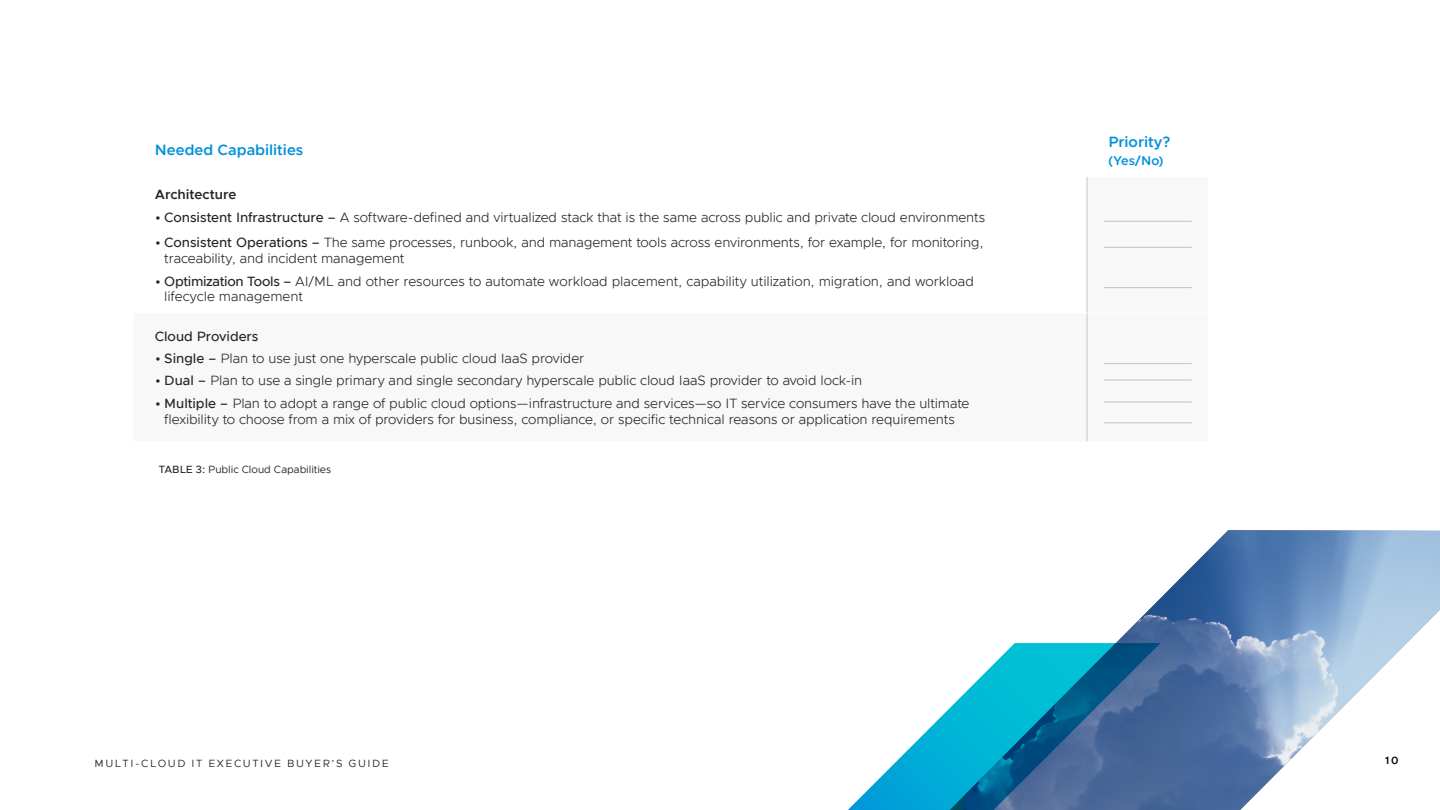
<style>
.page{position:relative;width:1440px;height:810px;background:#fff}
.page>*{position:absolute;margin:0;border:0;box-sizing:border-box;transform-origin:0 0}
.t1{font:600 15px "Metropolis";color:#0091da}
.t2{font:300 13.5px/16.5px "Metropolis";letter-spacing:-.005em;color:#262626}
.t3{font:500 13.5px "Metropolis";letter-spacing:-.005em;color:#262626}
.t4{font:600 13.5px "Metropolis";letter-spacing:-.005em;color:#262626}
.t5{font:600 12.75px "Metropolis";color:#0091da}
.t6{font:10.5px "Metropolis";letter-spacing:.15em;color:#262626}
.t7{font:10.5px "Metropolis";letter-spacing:-.005em;color:#262626}
.t8{font:600 10.5px "Metropolis";color:#000}
.s1{font-weight:500}
</style>
<div class="page">
<img style="left:1116px;top:530px;width:324px;height:280px">
<svg style="left:848px;top:643px;width:313px;height:167px"></svg>
<hr style="left:1087px;top:177px;width:1px;height:136px;background:#c6c6c7">
<hr style="left:1087px;top:313px;width:1px;height:128px;background:#c6c6c7">
<hr style="left:1104px;top:221px;width:88px;height:1px;background:#c6c6c7">
<hr style="left:1104px;top:380px;width:88px;height:1px;background:#c6c6c7">
<hr style="left:1104px;top:247px;width:88px;height:1px;background:#c6c6c7">
<hr style="left:1104px;top:402px;width:88px;height:1px;background:#c6c6c7">
<hr style="left:1104px;top:422px;width:88px;height:1px;background:#c6c6c7">
<hr style="left:1104px;top:287px;width:88px;height:1px;background:#c6c6c7">
<hr style="left:1104px;top:363px;width:88px;height:1px;background:#c6c6c7">
<p class="t1" style="left:155px;top:141px;width:150px">Needed Capabilities</p>
<p class="t4" style="left:155px;top:186px;width:83px">Architecture</p>
<p class="t2" style="left:155px;top:209px;width:831px"><span class="s1">• Consistent Infrastructure –</span> A software-defined and virtualized stack that is the same across public and private cloud environments</p>
<p class="t2" style="left:164px;top:234px;width:821px;text-indent:-9px"><span class="s1">• Consistent Operations –</span> The same processes, runbook, and management tools across environments, for example, for monitoring, traceability, and incident management</p>
<p class="t2" style="left:164px;top:274px;width:811px;line-height:15px;text-indent:-9px"><span class="s1">• Optimization Tools –</span> AI/ML and other resources to automate workload placement, capability utilization, migration, and workload lifecycle management</p>
<p class="t3" style="left:155px;top:328px;width:105px">Cloud Providers</p>
<p class="t2" style="left:155px;top:350px;width:431px"><span class="s1">• Single –</span> Plan to use just one hyperscale public cloud IaaS provider</p>
<p class="t2" style="left:155px;top:372px;width:708px"><span class="s1">• Dual –</span> Plan to use a single primary and single secondary hyperscale public cloud IaaS provider to avoid lock-in</p>
<p class="t2" style="left:155px;top:395px;width:816px;text-align:center"><span class="s1">• Multiple –</span> Plan to adopt a range of public cloud options—infrastructure and services—so IT service consumers have the ultimate flexibility to choose from a mix of providers for business, compliance, or specific technical reasons or application requirements</p>
<p class="t7" style="left:159px;top:463px;width:174px"><span class="s1">TABLE 3:</span> Public Cloud Capabilities</p>
<p class="t1" style="left:1108px;top:132px;width:64px">Priority?</p>
<p class="t5" style="left:1108px;top:152px;width:56px">(Yes/No)</p>
<p class="t6" style="left:95px;top:757px;width:296px">MULTI-CLOUD IT EXECUTIVE BUYER’S GUIDE</p>
<p class="t8" style="left:1385px;top:754px;width:15px">10</p>
</div>
